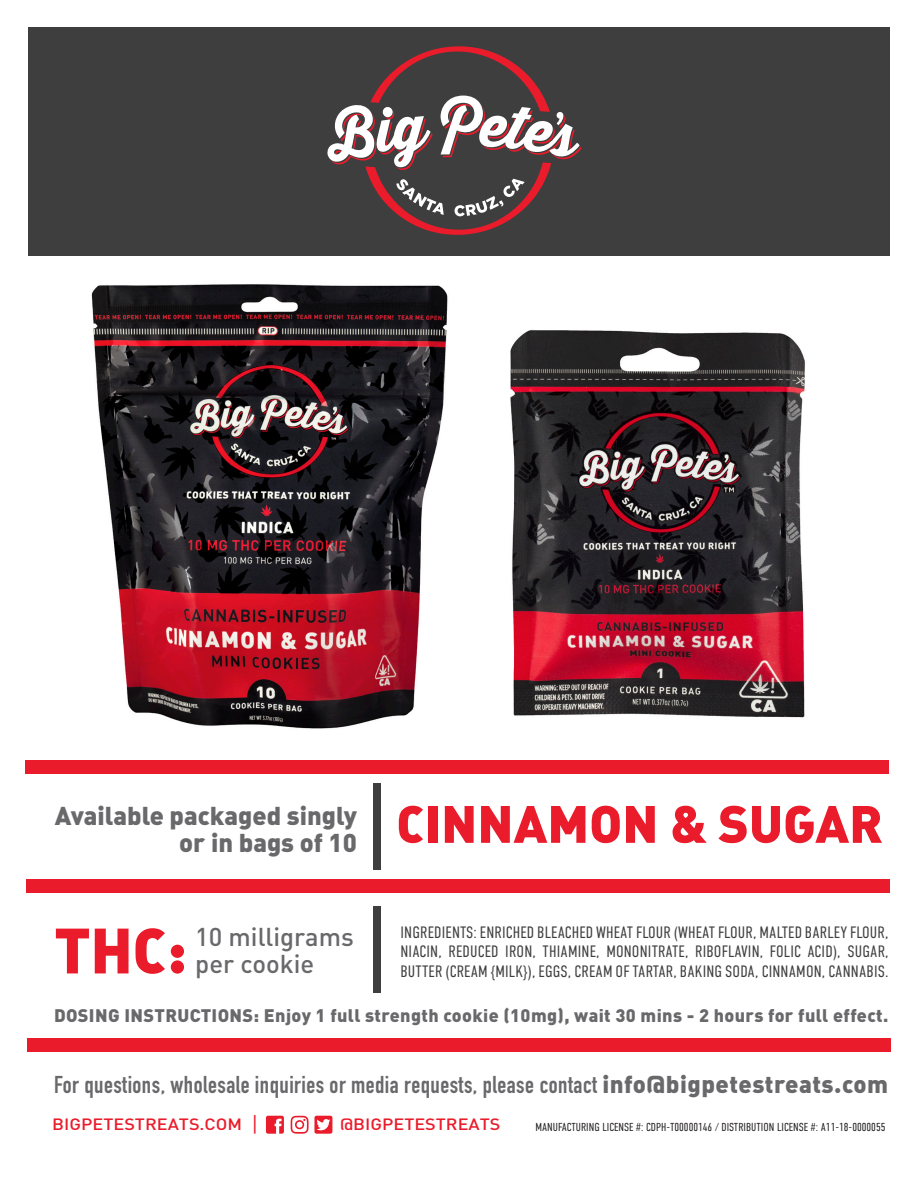
<style>
.page{position:relative;width:918px;height:1188px;background:#fff}
.page>*{position:absolute;margin:0;border:0;box-sizing:border-box;transform-origin:0 0}
.t1{font:63px "DIN Black Alternate";color:#ea1c2b}
.t2{font:51.75px "DIN Black Alternate";color:#ea1c2b}
.t3{font:25.5px "DIN Black Alternate";color:#69696c}
.t4{font:25.5px "DIN Medium Alternate";color:#69696c}
.t5{font:700 24px "DIN Condensed";letter-spacing:.02em;color:#69696c}
.t6{font:900 18px "DIN";letter-spacing:.02em;color:#69696c}
.t7{font:300 16.5px/19.8px "DIN Condensed";letter-spacing:.01em;color:#3e3e3f;text-align:justify}
.t8{font:500 16.2px "DIN";color:#ea1c2b;scale:1.11 1}
.t9{font:300 11.55px "DIN Condensed";color:#231f20}
.s1{font-family:"DIN";font-weight:900}
.s2{font-family:"DIN";font-weight:500}
.s3{font-family:"DIN Black Alternate";font-weight:400}
.s4{font-size:21.6px}
</style>
<div class="page">
<div style="left:26px;top:760px;width:863px;height:14px;background:#ea1c2b"></div>
<div style="left:26px;top:879px;width:864px;height:14px;background:#ea1c2b"></div>
<div style="left:374px;top:783px;width:7px;height:87px;background:#3e3e3f"></div>
<div style="left:374px;top:907px;width:7px;height:86px;background:#3e3e3f"></div>
<div style="left:27px;top:1038px;width:863px;height:14px;background:#ea1c2b"></div>
<img style="left:91px;top:284px;width:357px;height:445px">
<img style="left:510px;top:330px;width:295px;height:388px">
<svg style="left:266px;top:1116px;width:18px;height:18px"></svg>
<svg style="left:291px;top:1116px;width:41px;height:18px"></svg>
<div style="left:28px;top:27px;width:862px;height:229px;background:#3e3e3f"></div>
<svg style="left:327px;top:46px;width:255px;height:189px"></svg>
<p class="t3" style="left:55px;top:799px;width:304px">Available packaged singly</p>
<p class="t3" style="left:179px;top:826px;width:179px">or in bags of <span class="s1">10</span></p>
<p class="t2" style="left:396px;top:789px;width:488px">CINNAMON &amp; SUGAR</p>
<p class="t7" style="left:400px;top:922px;width:490px">INGREDIENTS: ENRICHED BLEACHED WHEAT FLOUR (WHEAT FLOUR, MALTED BARLEY FLOUR, NIACIN, REDUCED IRON, THIAMINE, MONONITRATE, RIBOFLAVIN, FOLIC ACID), SUGAR, BUTTER (CREAM {MILK}), EGGS, CREAM OF TARTAR, BAKING SODA, CINNAMON, CANNABIS.</p>
<p class="t6" style="left:54px;top:1003px;width:836px">DOSING INSTRUCTIONS: Enjoy 1 full strength cookie (10mg), wait 30 mins - 2 hours for full effect.</p>
<p class="t4" style="left:195px;top:920px;width:160px"><span class="s2">10</span> milligrams</p>
<p class="t1" style="left:54px;top:909px;width:135px">THC:</p>
<p class="t4" style="left:195px;top:947px;width:120px">per cookie</p>
<p class="t5" style="left:54px;top:1069px;width:836px">For questions, wholesale inquiries or media requests, please contact <span class="s3">info@bigpetestreats.com</span></p>
<p class="t8" style="left:52px;top:1114px;width:186px">BIGPETESTREATS.COM <span class="s4">|</span></p>
<p class="t8" style="left:340px;top:1114px;width:146px">@BIGPETESTREATS</p>
<p class="t9" style="left:536px;top:1120px;width:352px">MANUFACTURING LICENSE #: CDPH-T00000146 / DISTRIBUTION LICENSE #: A11-18-0000055</p>
</div>
